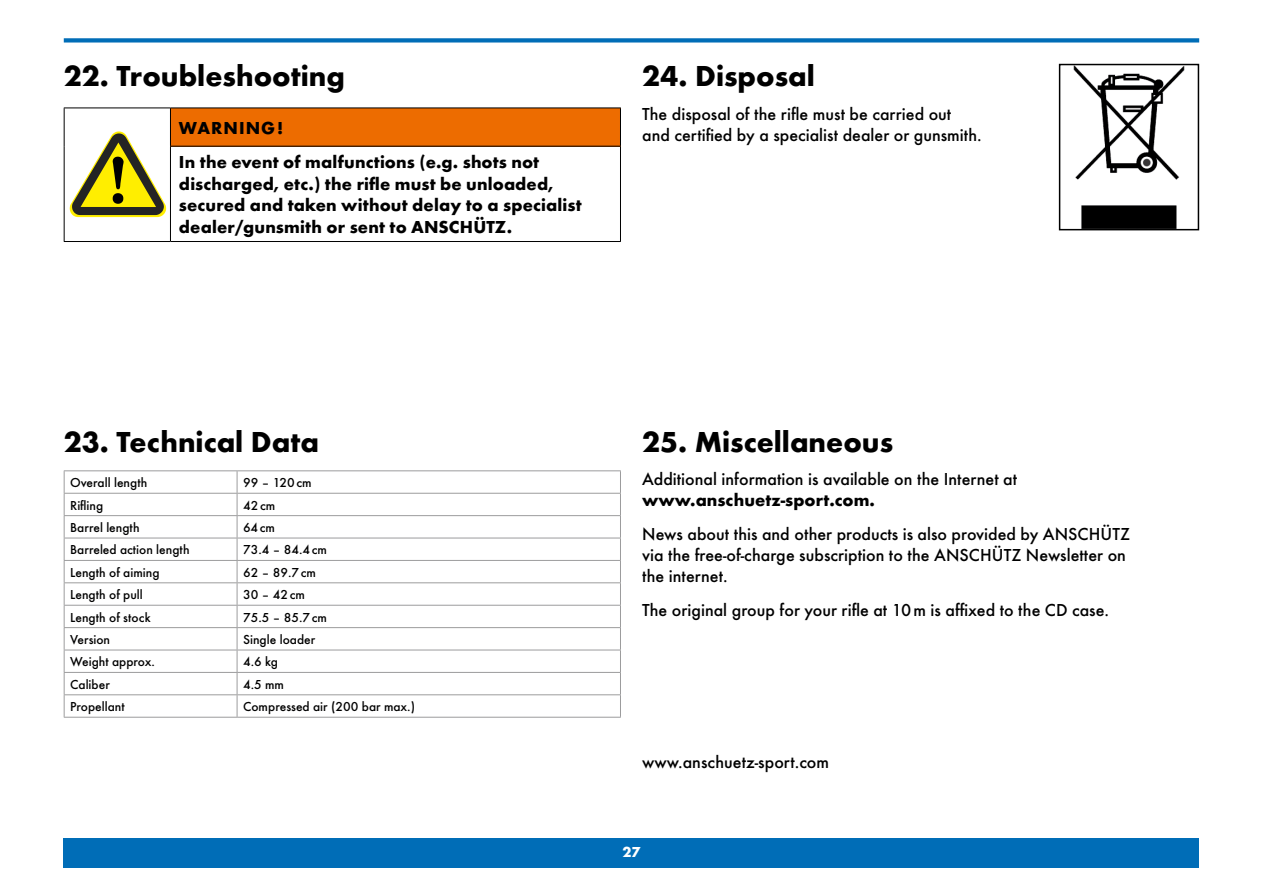
<style>
.page{position:relative;width:1263px;height:893px;background:#fff}
.page>*{position:absolute;margin:0;border:0;box-sizing:border-box;transform-origin:0 0}
.t1{font:700 30px "Futura T";color:#000}
.t2{font:500 18px/21px "Futura T";color:#000}
.t3{font:700 18px/21.6px "Futura T";letter-spacing:.01em;color:#000}
.t4{font:700 15px "Futura T";color:#fff}
.t5{font:500 13.5px "Futura T";color:#000}
</style>
<div class="page">
<div style="left:64px;top:838px;width:1135px;height:29px;background:#006db7"></div>
<svg style="left:64px;top:38px;width:1135px;height:5px;background:#2582c1"></svg>
<div style="left:170px;top:108px;width:450px;height:38px;background:#ed6c00"></div>
<hr style="left:170px;top:146px;width:451px;height:1px;background:#000">
<hr style="left:64px;top:108px;width:106px;height:1px;background:#000">
<hr style="left:64px;top:108px;width:1px;height:38px;background:#000">
<hr style="left:64px;top:146px;width:1px;height:95px;background:#000">
<hr style="left:64px;top:241px;width:106px;height:1px;background:#000">
<hr style="left:170px;top:108px;width:451px;height:1px;background:#000">
<hr style="left:170px;top:108px;width:1px;height:38px;background:#000">
<hr style="left:620px;top:108px;width:1px;height:38px;background:#000">
<hr style="left:170px;top:147px;width:1px;height:94px;background:#000">
<hr style="left:620px;top:147px;width:1px;height:94px;background:#000">
<hr style="left:170px;top:241px;width:451px;height:1px;background:#000">
<svg style="left:70px;top:131px;width:96px;height:86px"></svg>
<hr style="left:64px;top:470px;width:173px;height:1px;background:#9c9c9d">
<hr style="left:237px;top:470px;width:384px;height:1px;background:#9c9c9d">
<hr style="left:64px;top:493px;width:173px;height:1px;background:#9c9c9d">
<hr style="left:237px;top:493px;width:384px;height:1px;background:#9c9c9d">
<hr style="left:64px;top:515px;width:173px;height:1px;background:#9c9c9d">
<hr style="left:237px;top:515px;width:384px;height:1px;background:#9c9c9d">
<hr style="left:64px;top:538px;width:173px;height:1px;background:#9c9c9d">
<hr style="left:237px;top:538px;width:384px;height:1px;background:#9c9c9d">
<hr style="left:64px;top:560px;width:173px;height:1px;background:#9c9c9d">
<hr style="left:237px;top:560px;width:384px;height:1px;background:#9c9c9d">
<hr style="left:64px;top:582px;width:173px;height:1px;background:#9c9c9d">
<hr style="left:237px;top:582px;width:384px;height:1px;background:#9c9c9d">
<hr style="left:64px;top:605px;width:173px;height:1px;background:#9c9c9d">
<hr style="left:237px;top:605px;width:384px;height:1px;background:#9c9c9d">
<hr style="left:64px;top:627px;width:173px;height:1px;background:#9c9c9d">
<hr style="left:237px;top:627px;width:384px;height:1px;background:#9c9c9d">
<hr style="left:64px;top:650px;width:173px;height:1px;background:#9c9c9d">
<hr style="left:237px;top:650px;width:384px;height:1px;background:#9c9c9d">
<hr style="left:64px;top:672px;width:173px;height:1px;background:#9c9c9d">
<hr style="left:237px;top:672px;width:384px;height:1px;background:#9c9c9d">
<hr style="left:64px;top:694px;width:173px;height:1px;background:#9c9c9d">
<svg style="left:64px;top:471px;width:1px;height:246px"></svg>
<hr style="left:237px;top:694px;width:384px;height:1px;background:#9c9c9d">
<svg style="left:237px;top:471px;width:1px;height:246px"></svg>
<svg style="left:620px;top:471px;width:1px;height:246px"></svg>
<hr style="left:64px;top:717px;width:173px;height:1px;background:#9c9c9d">
<hr style="left:237px;top:717px;width:384px;height:1px;background:#9c9c9d">
<img style="left:1073px;top:67px;width:112px;height:160px">
<div style="left:1059px;top:64px;width:140px;height:166px;border:2px solid #000"></div>
<h1 class="t1" style="left:64px;top:59px;width:283px">22. Troubleshooting</h1>
<p class="t3" style="left:179px;top:111px;width:362px;line-height:34.3px">WARNING!<br>In the event of malfunctions (e.g. shots not</p>
<p class="t3" style="left:179px;top:173px;width:404px">discharged, etc.) the rifle must be unloaded, secured and taken without delay to a specialist dealer/gunsmith or sent to ANSCHÜTZ.</p>
<h1 class="t1" style="left:642px;top:59px;width:174px">24. Disposal</h1>
<p class="t2" style="left:642px;top:103px;width:341px">The disposal of the rifle must be carried out and certified by a specialist dealer or gunsmith.</p>
<h1 class="t1" style="left:64px;top:424px;width:257px">23. Technical Data</h1>
<p class="t5" style="left:70px;top:475px;width:79px">Overall length</p>
<p class="t5" style="left:243px;top:475px;width:70px">99 – 120cm</p>
<p class="t5" style="left:70px;top:497px;width:35px">Rifling</p>
<p class="t5" style="left:243px;top:497px;width:34px">42cm</p>
<p class="t5" style="left:70px;top:520px;width:71px">Barrel length</p>
<p class="t5" style="left:243px;top:520px;width:34px">64cm</p>
<p class="t5" style="left:70px;top:542px;width:121px">Barreled action length</p>
<p class="t5" style="left:243px;top:542px;width:85px">73.4 – 84.4cm</p>
<p class="t5" style="left:70px;top:564px;width:91px">Length of aiming</p>
<p class="t5" style="left:243px;top:564px;width:74px">62 – 89.7cm</p>
<p class="t5" style="left:70px;top:587px;width:74px">Length of pull</p>
<p class="t5" style="left:243px;top:587px;width:63px">30 – 42cm</p>
<p class="t5" style="left:70px;top:609px;width:82px">Length of stock</p>
<p class="t5" style="left:243px;top:609px;width:85px">75.5 – 85.7cm</p>
<p class="t5" style="left:70px;top:632px;width:42px">Version</p>
<p class="t5" style="left:243px;top:632px;width:74px">Single loader</p>
<p class="t5" style="left:70px;top:654px;width:86px">Weight approx.</p>
<p class="t5" style="left:243px;top:654px;width:36px">4.6 kg</p>
<p class="t5" style="left:70px;top:676px;width:41px">Caliber</p>
<p class="t5" style="left:243px;top:676px;width:42px">4.5 mm</p>
<p class="t5" style="left:70px;top:699px;width:56px">Propellant</p>
<p class="t5" style="left:243px;top:699px;width:173px">Compressed air (200 bar max.)</p>
<h1 class="t1" style="left:642px;top:424px;width:253px">25. Miscellaneous</h1>
<p class="t2" style="left:642px;top:469px;width:376px">Additional information is available on the Internet at</p>
<p class="t3" style="left:642px;top:490px;width:234px">www.anschuetz-sport.com.</p>
<p class="t2" style="left:642px;top:523px;width:489px">News about this and other products is also provided by ANSCHÜTZ via the free-of-charge subscription to the ANSCHÜTZ Newsletter on the internet.</p>
<p class="t2" style="left:642px;top:599px;width:468px">The original group for your rifle at 10m is affixed to the CD case.</p>
<p class="t2" style="left:642px;top:751px;width:188px">www.anschuetz-sport.com</p>
<p class="t4" style="left:622px;top:844px;width:19px">27</p>
</div>
